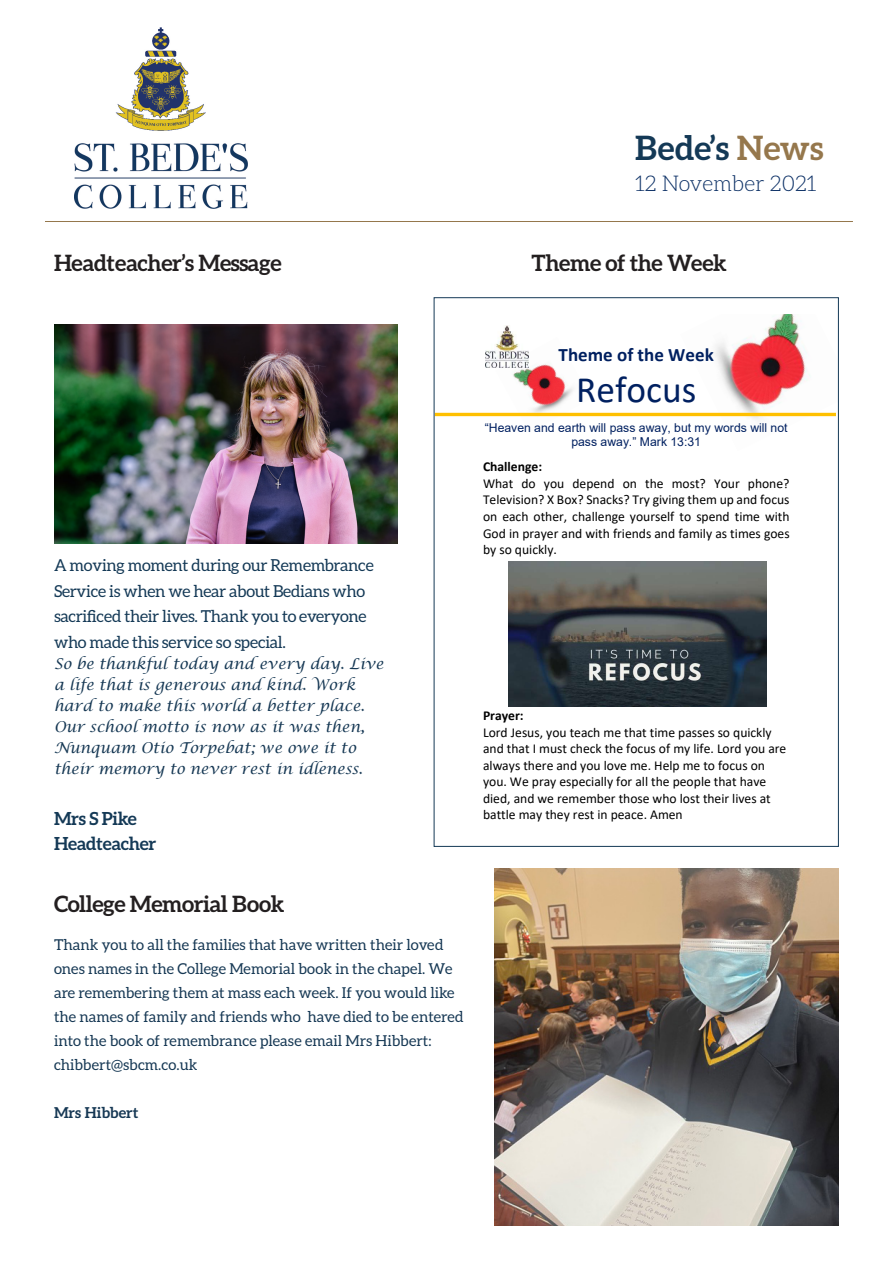
<style>
.page{position:relative;width:893px;height:1263px;background:#fff}
.page>*{position:absolute;margin:0;border:0;box-sizing:border-box;transform-origin:0 0}
.t1{font:37.35px "Calibri";color:#002060}
.t2{font:700 33.6px "Aleo";color:#143956}
.t3{font:700 22.5px "Aleo";letter-spacing:-.02em;color:#231f20}
.t4{font:300 21.75px "Aleo";color:#0d3166}
.t5{font:700 19.05px "Calibri";color:#002060}
.t6{font:700 18px "Aleo";letter-spacing:-.02em;color:#143956}
.t7{font:16.5px/25.5px "Aleo";letter-spacing:-.02em;color:#143956}
.t8{font:15px/24px "Aleo";color:#163854}
.t9{font:italic 15px/21px "Lucida Calligraphy";color:#163854}
.t10{font:700 15px "Aleo";color:#163854}
.t11{font:13.65px/16.5px "Calibri";color:#000}
.t12{font:12.15px/14px "Arial";color:#002060;text-align:center}
.s1{color:#95774c}
.s2{font-style:inherit}
.s3{font-weight:700}
</style>
<div class="page">
<hr style="left:45px;top:221px;width:808px;height:1px;background:#95774c">
<img style="left:75px;top:27px;width:172px;height:181px">
<img style="left:680px;top:314px;width:156px;height:106px">
<img style="left:496px;top:351px;width:95px;height:66px">
<div style="left:435px;top:413px;width:401px;height:3px;border:1px solid #ffc000"></div>
<img style="left:485px;top:325px;width:43px;height:42px">
<img style="left:508px;top:561px;width:259px;height:146px">
<img style="left:54px;top:324px;width:344px;height:220px">
<img style="left:495px;top:868px;width:344px;height:357px">
<p class="t3" style="left:54px;top:250px;width:229px">Headteacher’s Message</p>
<p class="t2" style="left:635px;top:128px;width:190px">Bede’s <span class="s1">News</span></p>
<p class="t4" style="left:635px;top:171px;width:183px">12 November 2021</p>
<p class="t3" style="left:531px;top:250px;width:197px">Theme of the Week</p>
<p class="t7" style="left:54px;top:552px;width:321px">A moving moment during our Remembrance Service is when we hear about Bedians who sacrificed their lives. Thank you to everyone who made this service so special.</p>
<p class="t9" style="left:54px;top:654px;width:331px">So be thankful today and every day. Live a life that is generous and kind. Work hard to make this world a better place.<br>Our school motto is now as it was then, Nunquam Otio Torpebat; we owe it to their memory to never rest in idleness.</p>
<p class="t6" style="left:54px;top:808px;width:84px">Mrs S Pike</p>
<p class="t6" style="left:54px;top:833px;width:104px">Headteacher</p>
<p class="t3" style="left:54px;top:890px;width:232px">College Memorial Book</p>
<p class="t8" style="left:54px;top:932px;width:411px">Thank you to all the families that have written their loved ones names in the College Memorial book in the chapel. We are remembering them at mass each week. If you would like the names of family and friends who have died to be entered into the book of remembrance please email Mrs Hibbert: chibbert@sbcm.co.uk</p>
<p class="t10" style="left:54px;top:1104px;width:86px">Mrs Hibbert</p>
<p class="t5" style="left:559px;top:341px;width:157px">Theme of the Week</p>
<p class="t1" style="left:576px;top:364px;width:121px">Refocus</p>
<p class="t12" style="left:485px;top:421px;width:304px"><span class="s2">“</span>Heaven and earth will pass away, but my words will not pass away.<span class="s2">” Mark 13:31</span></p>
<p class="t11" style="left:483px;top:458px;width:308px"><span class="s3">Challenge:<br></span>What do you depend on the most? Your phone?<br>Television? X Box? Snacks? Try giving them up and focus on each other, challenge yourself to spend time with God in prayer and with friends and family as times goes by so quickly.</p>
<p class="t11" style="left:483px;top:707px;width:305px"><span class="s3">Prayer:<br></span>Lord Jesus, you teach me that time passes so quickly and that I must check the focus of my life. Lord you are always there and you love me. Help me to focus on you. We pray especially for all the people that have died, and we remember those who lost their lives at battle may they rest in peace. Amen</p>
</div>
